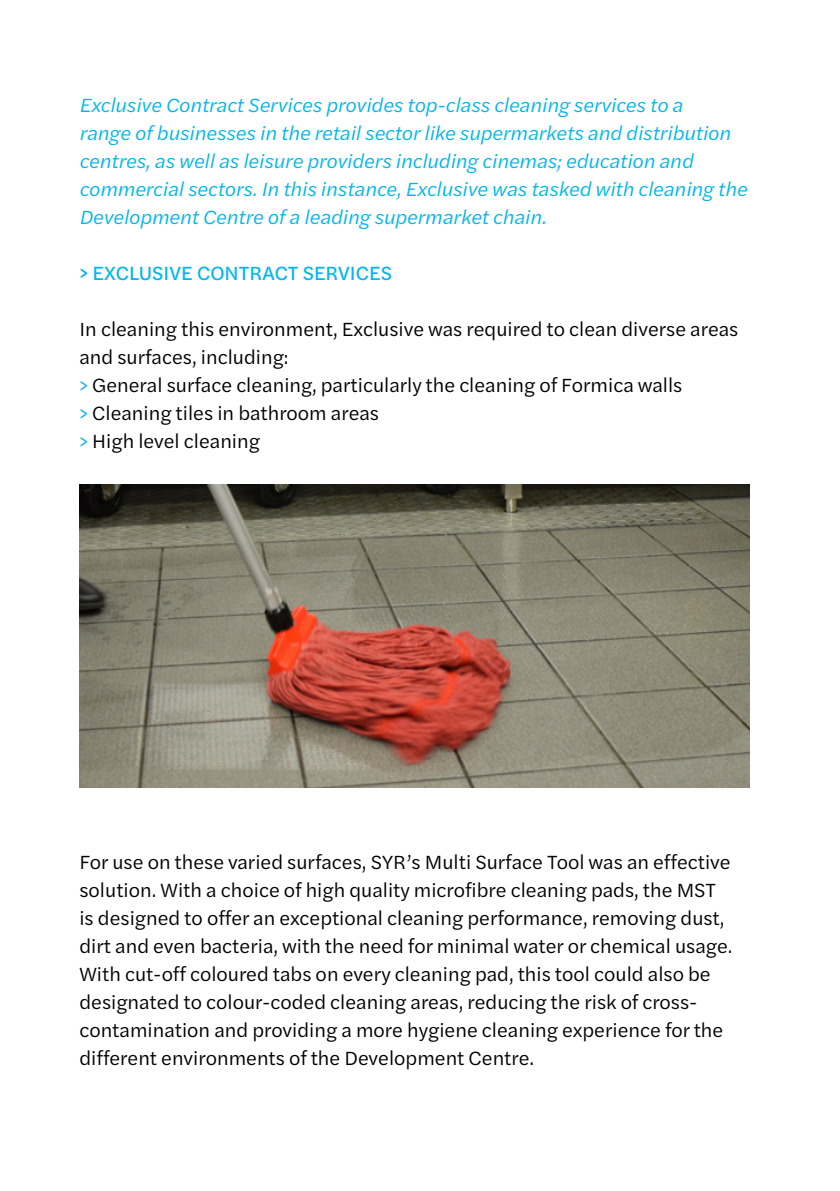
<style>
.page{position:relative;width:840px;height:1191px;background:#fff}
.page>*{position:absolute;margin:0;border:0;box-sizing:border-box;transform-origin:0 0}
.t1{font:20px/28px "Halyard Text";color:#000}
.t2{font:italic 20px/28px "Halyard Text";color:#00b6ef}
.t3{font:20px "Halyard Text";color:#00b6ef}
.s1{color:#00b6ef}
</style>
<div class="page">
<img style="left:79px;top:485px;width:669px;height:302px">
<p class="t2" style="left:79px;top:91px;width:669px">Exclusive Contract Services provides top-class cleaning services to a<br>range of businesses in the retail sector like supermarkets and distribution centres, as well as leisure providers including cinemas; education and commercial sectors. In this instance, Exclusive was tasked with cleaning the Development Centre of a leading supermarket chain.</p>
<p class="t3" style="left:79px;top:259px;width:314px">&gt; EXCLUSIVE CONTRACT SERVICES</p>
<p class="t1" style="left:79px;top:315px;width:660px">In cleaning this environment, Exclusive was required to clean diverse areas and surfaces, including:</p>
<p class="t1" style="left:79px;top:371px;width:604px"><span class="s1">&gt;</span> General surface cleaning, particularly the cleaning of Formica walls</p>
<p class="t1" style="left:79px;top:399px;width:301px"><span class="s1">&gt;</span> Cleaning tiles in bathroom areas</p>
<p class="t1" style="left:79px;top:427px;width:182px"><span class="s1">&gt;</span> High level cleaning</p>
<p class="t1" style="left:79px;top:847px;width:654px">For use on these varied surfaces, SYR’s Multi Surface Tool was an effective solution. With a choice of high quality microfibre cleaning pads, the MST is designed to offer an exceptional cleaning performance, removing dust, dirt and even bacteria, with the need for minimal water or chemical usage.<br>With cut-off coloured tabs on every cleaning pad, this tool could also be designated to colour-coded cleaning areas, reducing the risk of cross&shy;contamination and providing a more hygiene cleaning experience for the different environments of the Development Centre.</p>
</div>
